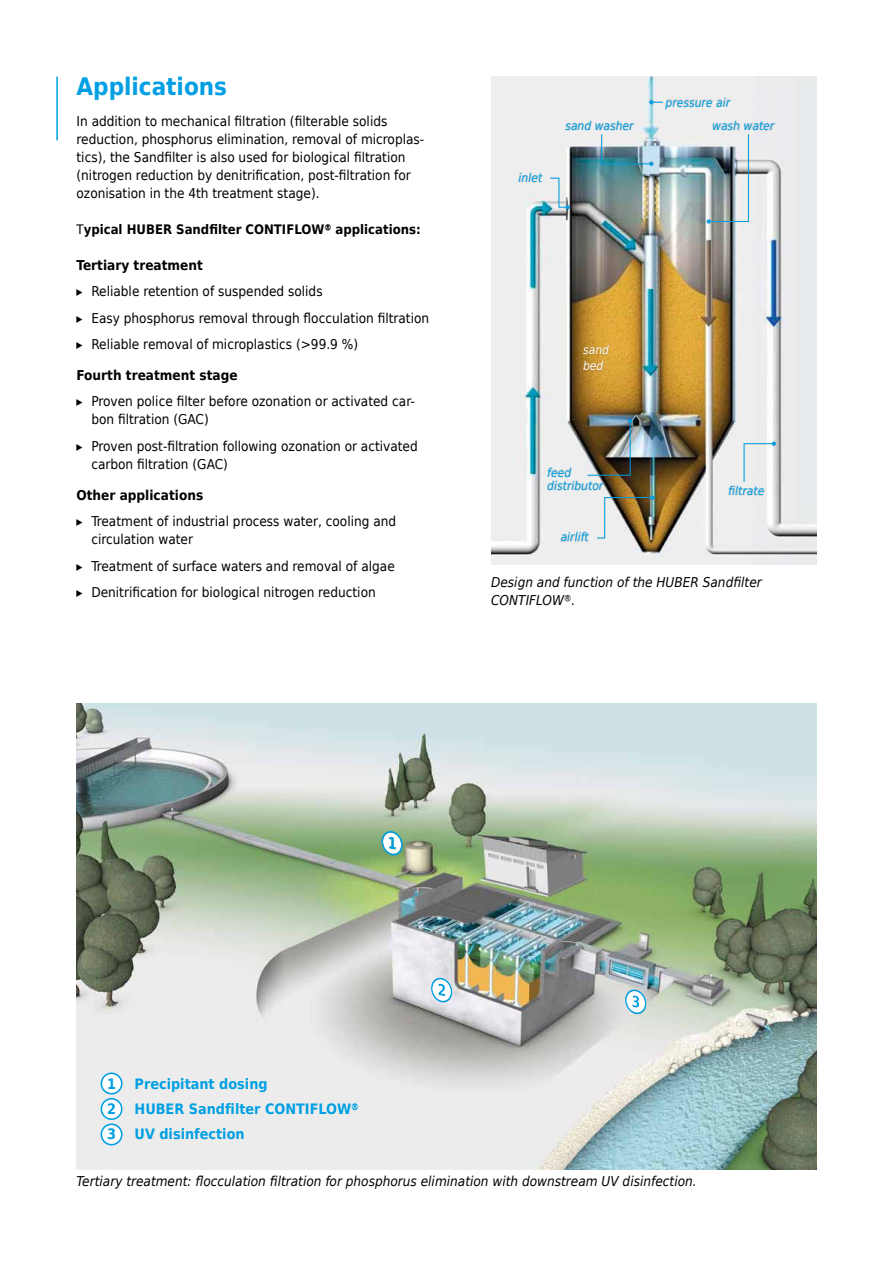
<style>
.page{position:relative;width:893px;height:1263px;background:#fff}
.page>*{position:absolute;margin:0;border:0;box-sizing:border-box;transform-origin:0 0}
.t1{font:700 24px "Huber Tec";color:#009fe3}
.t2{font:700 14.25px "Huber Tec";color:#009fe3}
.t3{font:13.5px/18px "Huber Tec";color:#000}
.t4{font:italic 13.5px/18px "Huber Tec";color:#000}
.t5{font:700 13.5px "Huber Tec";color:#000}
.t6{font:700 13.05px "Huber Tec";color:#000}
.t7{font:italic 12px/13.5px "Huber Tec";color:#009fe3}
.t8{font:italic 12px/16px "Huber Tec";color:#fff}
.s1{font-weight:400}
</style>
<div class="page">
<hr style="left:56px;top:77px;width:2px;height:63px;background:#009fe3">
<img style="left:492px;top:77px;width:324px;height:488px">
<img style="left:77px;top:704px;width:739px;height:465px">
<svg style="left:382px;top:830px;width:21px;height:26px"></svg>
<svg style="left:431px;top:977px;width:21px;height:26px"></svg>
<svg style="left:625px;top:989px;width:21px;height:26px"></svg>
<div style="left:101px;top:1073px;width:21px;height:21px;background:#fff;border-radius:50%"></div>
<div style="left:101px;top:1072px;width:22px;height:22px;border:2px solid #009fe3;border-radius:50%"></div>
<div style="left:101px;top:1099px;width:21px;height:20px;background:#fff;border-radius:50%"></div>
<div style="left:101px;top:1098px;width:22px;height:22px;border:2px solid #009fe3;border-radius:50%"></div>
<div style="left:101px;top:1124px;width:21px;height:21px;background:#fff;border-radius:50%"></div>
<div style="left:101px;top:1123px;width:22px;height:22px;border:2px solid #009fe3;border-radius:50%"></div>
<div style="left:518px;top:97px;width:259px;height:445px;background:#000;opacity:.2"></div>
<svg style="left:707px;top:134px;width:42px;height:90px;background:#9fadb3"></svg>
<svg style="left:601px;top:134px;width:52px;height:32px;background:#90b2be"></svg>
<svg style="left:550px;top:178px;width:20px;height:31px"></svg>
<img style="left:596px;top:495px;width:58px;height:43px">
<img style="left:587px;top:419px;width:45px;height:57px">
<svg style="left:743px;top:442px;width:33px;height:40px"></svg>
<svg style="left:649px;top:100px;width:14px;height:4px"></svg>
<h1 class="t1" style="left:77px;top:67px;width:152px">Applications</h1>
<p class="t3" style="left:77px;top:111px;width:349px">In addition to mechanical filtration (filterable solids reduction, phosphorus elimination, removal of microplas&shy;tics), the Sandfilter is also used for biological filtration (nitrogen reduction by denitrification, post-filtration for ozonisation in the 4th treatment stage).</p>
<p class="t6" style="left:77px;top:218px;width:346px"><span class="s1">T</span>ypical HUBER Sandfilter CONTIFLOW® applications:</p>
<p class="t5" style="left:77px;top:254px;width:128px">Tertiary treatment</p>
<p class="t3" style="left:77px;top:277px;width:354px;line-height:26.5px">▸ Reliable retention of suspended solids<br>▸ Easy phosphorus removal through flocculation filtration ▸ Reliable removal of microplastics (&gt;99.9 %)</p>
<p class="t5" style="left:77px;top:364px;width:163px">Fourth treatment stage</p>
<p class="t3" style="left:91px;top:392px;width:325px;text-indent:-15px">▸ Proven police filter before ozonation or activated car&shy;bon filtration (GAC)</p>
<p class="t3" style="left:91px;top:436px;width:328px;text-indent:-15px">▸ Proven post-filtration following ozonation or activated carbon filtration (GAC)</p>
<p class="t5" style="left:76px;top:484px;width:128px">Other applications</p>
<p class="t3" style="left:91px;top:512px;width:306px;text-indent:-15px">▸ Treatment of industrial process water, cooling and circulation water</p>
<p class="t3" style="left:76px;top:552px;width:320px;line-height:26.5px">▸ Treatment of surface waters and removal of algae ▸ Denitrification for biological nitrogen reduction</p>
<p class="t7" style="left:665px;top:96px;width:66px">pressure air</p>
<p class="t7" style="left:519px;top:171px;width:25px">inlet</p>
<p class="t7" style="left:565px;top:119px;width:70px">sand washer</p>
<p class="t7" style="left:712px;top:119px;width:64px">wash water</p>
<p class="t8" style="left:583px;top:342px;width:27px">sand bed</p>
<p class="t7" style="left:547px;top:465px;width:58px">feed distributor</p>
<p class="t7" style="left:561px;top:530px;width:30px">airlift</p>
<p class="t7" style="left:728px;top:484px;width:38px">filtrate</p>
<p class="t4" style="left:491px;top:573px;width:272px">Design and function of the HUBER Sandfilter<br>CONTIFLOW®.</p>
<p class="t2" style="left:107px;top:1072px;width:10px">1</p>
<p class="t2" style="left:135px;top:1072px;width:135px">Precipitant dosing</p>
<p class="t2" style="left:107px;top:1097px;width:10px">2</p>
<p class="t2" style="left:135px;top:1097px;width:226px">HUBER Sandfilter CONTIFLOW®</p>
<p class="t2" style="left:107px;top:1123px;width:10px">3</p>
<p class="t2" style="left:135px;top:1123px;width:112px">UV disinfection</p>
<p class="t4" style="left:77px;top:1172px;width:622px">Tertiary treatment: flocculation filtration for phosphorus elimination with downstream UV disinfection.</p>
</div>
